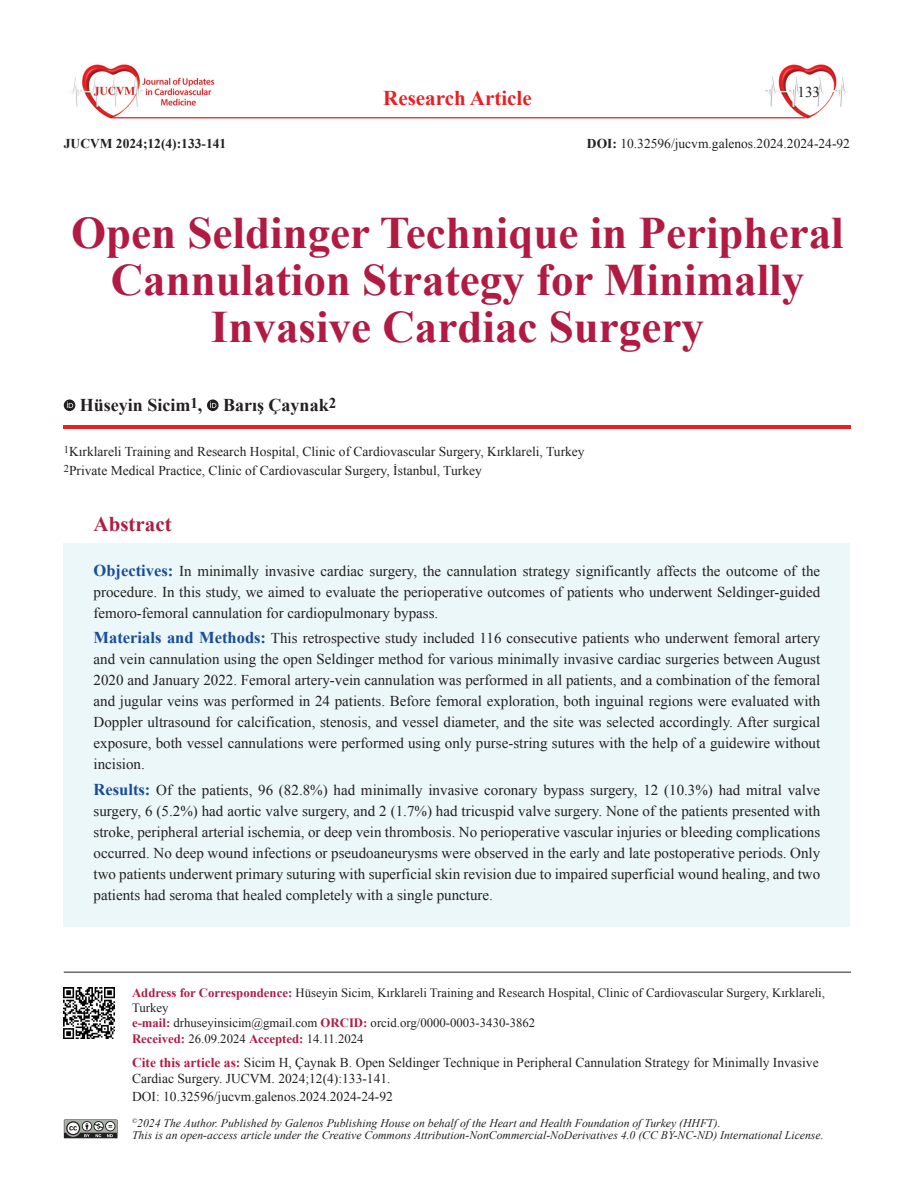
<style>
.page{position:relative;width:915px;height:1191px;background:#fff}
.page>*{position:absolute;margin:0;border:0;box-sizing:border-box;transform-origin:0 0}
.BASLIK{font:700 45px/46.5px "Times New Roman";color:#b11b43;text-align:center}
.t1{font:700 21px "Times New Roman";color:#ee1d23}
.ABSTRACT_BASLIK{font:700 21px "Times New Roman";color:#b11b43}
.YAZARLAR{font:700 18px "Times New Roman";color:#231f20}
.OZET{font:15px/21px "Times New Roman";color:#231f20;text-align:justify}
.KURUM{font:13.5px "Times New Roman";color:#231f20}
.CITE_AS{font:13.5px/16.5px "Times New Roman";color:#231f20}
.YAZİSMA{font:13.5px "Times New Roman";color:#231f20}
.DOİ{font:13.5px "Times New Roman";color:#231f20}
.SAYFA_NO{font:700 13.5px "Times New Roman";color:#231f20}
.YAZİSMA-2{font:12.75px/15px "Times New Roman";color:#231f20}
.t2{font:italic 11.7px/12px "Times New Roman";color:#231f20}
.s1{font-weight:700}
.s2{font-weight:700;font-size:16.5px;color:#184c99}
.s3{font-weight:700;color:#b11b43}
</style>
<div class="page">
<img style="left:759px;top:64px;width:89px;height:55px">
<img style="left:71px;top:64px;width:147px;height:55px">
<hr style="left:112px;top:117px;width:693px;height:1px;background:#ee1d23">
<svg style="left:64px;top:1119px;width:53px;height:19px"></svg>
<hr style="left:64px;top:971px;width:786px;height:1px;background:#231f20">
<img style="left:64px;top:987px;width:51px;height:51px">
<div style="left:64px;top:399px;width:11px;height:12px;background:#231f20;border-radius:50%"></div>
<svg style="left:67px;top:401px;width:6px;height:7px"></svg>
<svg style="left:207px;top:399px;width:11px;height:12px"></svg>
<svg style="left:210px;top:401px;width:6px;height:7px"></svg>
<hr style="left:64px;top:426px;width:786px;height:3px;background:#ee1d23">
<div style="left:64px;top:543px;width:785px;height:384px;background:#ebf7f9"></div>
<p class="SAYFA_NO" style="left:64px;top:134px;width:164px">JUCVM 2024;12(4):133-141</p>
<h2 class="t1" style="left:383px;top:84px;width:150px">Research Article</h2>
<p class="OZET" style="left:797px;top:81px;width:24px">133</p>
<p class="DOİ" style="left:586px;top:135px;width:264px"><span class="s1">DOI:</span> 10.32596/jucvm.galenos.2024.2024-24-92</p>
<p class="BASLIK" style="left:71px;top:209px;width:773px">Open Seldinger Technique in Peripheral<br>Cannulation Strategy for Minimally<br>Invasive Cardiac Surgery</p>
<p class="YAZARLAR" style="left:80px;top:392px;width:258px">Hüseyin Sicim<sup>1</sup>, Barış Çaynak<sup>2</sup></p>
<p class="KURUM" style="left:64px;top:443px;width:522px"><sup>1</sup>Kırklareli Training and Research Hospital, Clinic of Cardiovascular Surgery, Kırklareli, Turkey</p>
<p class="KURUM" style="left:64px;top:461px;width:419px"><sup>2</sup>Private Medical Practice, Clinic of Cardiovascular Surgery, İstanbul, Turkey</p>
<p class="ABSTRACT_BASLIK" style="left:94px;top:509px;width:80px">Abstract</p>
<p class="OZET" style="left:94px;top:560px;width:728px"><span class="s2">Objectives:</span> In minimally invasive cardiac surgery, the cannulation strategy significantly affects the outcome of the procedure. In this study, we aimed to evaluate the perioperative outcomes of patients who underwent Seldinger-guided femoro-femoral cannulation for cardiopulmonary bypass.</p>
<p class="OZET" style="left:94px;top:627px;width:728px"><span class="s2">Materials and Methods:</span> This retrospective study included 116 consecutive patients who underwent femoral artery and vein cannulation using the open Seldinger method for various minimally invasive cardiac surgeries between August 2020 and January 2022. Femoral artery-vein cannulation was performed in all patients, and a combination of the femoral and jugular veins was performed in 24 patients. Before femoral exploration, both inguinal regions were evaluated with Doppler ultrasound for calcification, stenosis, and vessel diameter, and the site was selected accordingly. After surgical exposure, both vessel cannulations were performed using only purse-string sutures with the help of a guidewire without incision.</p>
<p class="OZET" style="left:94px;top:778px;width:728px"><span class="s2">Results:</span> Of the patients, 96 (82.8%) had minimally invasive coronary bypass surgery, 12 (10.3%) had mitral valve surgery, 6 (5.2%) had aortic valve surgery, and 2 (1.7%) had tricuspid valve surgery. None of the patients presented with stroke, peripheral arterial ischemia, or deep vein thrombosis. No perioperative vascular injuries or bleeding complications occurred. No deep wound infections or pseudoaneurysms were observed in the early and late postoperative periods. Only two patients underwent primary suturing with superficial skin revision due to impaired superficial wound healing, and two patients had seroma that healed completely with a single puncture.</p>
<p class="YAZİSMA-2" style="left:132px;top:984px;width:694px"><span class="s3">Address for Correspondence:</span> Hüseyin Sicim, Kırklareli Training and Research Hospital, Clinic of Cardiovascular Surgery, Kırklareli,<br>Turkey</p>
<p class="YAZİSMA-2" style="left:132px;top:1015px;width:404px"><span class="s3">e-mail:</span> drhuseyinsicim@gmail.com <span class="s3">ORCID:</span> orcid.org/0000-0003-3430-3862</p>
<p class="YAZİSMA-2" style="left:132px;top:1031px;width:233px"><span class="s3">Received:</span> 26.09.2024 <span class="s3">Accepted:</span> 14.11.2024</p>
<p class="CITE_AS" style="left:132px;top:1053px;width:688px"><span class="s3">Cite this article as:</span> Sicim H, Çaynak B. Open Seldinger Technique in Peripheral Cannulation Strategy for Minimally Invasive<br>Cardiac Surgery. JUCVM. 2024;12(4):133-141.</p>
<p class="YAZİSMA" style="left:132px;top:1087px;width:262px">DOI: 10.32596/jucvm.galenos.2024.2024-24-92</p>
<p class="t2" style="left:132px;top:1116px;width:692px"><sup>©</sup>2024 The Author. Published by Galenos Publishing House on behalf of the Heart and Health Foundation of Turkey (HHFT).<br>This is an open-access article under the Creative Commons Attribution-NonCommercial-NoDerivatives 4.0 (CC BY-NC-ND) International License.</p>
</div>
